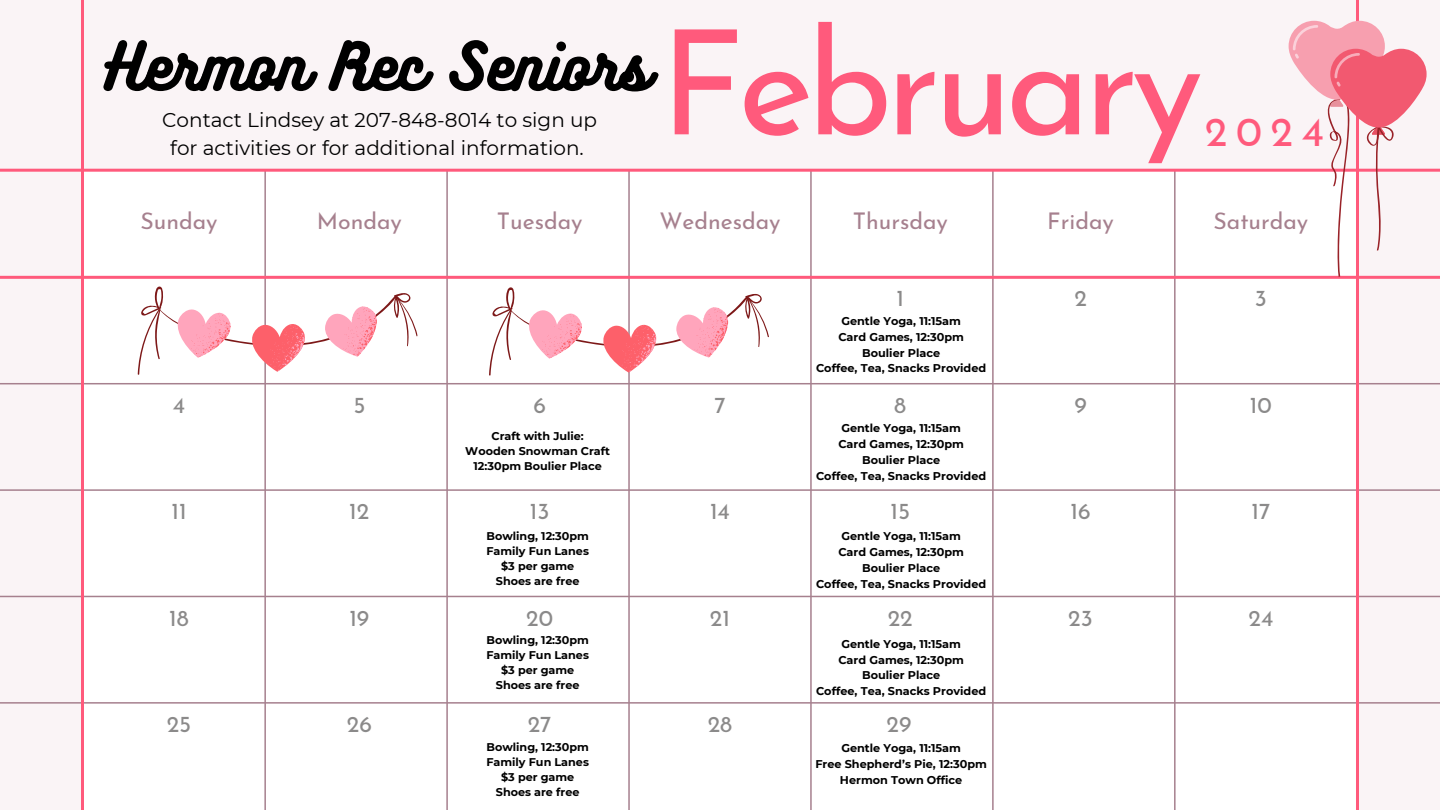
<style>
.page{position:relative;width:1440px;height:810px;background:#faf4f6}
.page>*{position:absolute;margin:0;border:0;box-sizing:border-box;transform-origin:0 0}
.t1{font:145.1px "Josefin Sans";letter-spacing:-.05em;color:#ff5a7c}
.t2{font:58.7px "Bukhari Script";color:#000}
.t3{font:41.6px "Josefin Sans";color:#ff5a7c}
.t4{font:23px "Josefin Sans";color:#a6808e}
.t5{font:23px "Josefin Sans";color:#8b8a8a}
.t6{font:20px/27.8px "Montserrat";color:#000;text-align:center}
.t7{font:700 11.2px "Montserrat";color:#000}
</style>
<div class="page">
<div style="left:82px;top:170px;width:1275px;height:640px;background:#fff"></div>
<hr style="left:264px;top:170px;width:2px;height:640px;background:#a6808e">
<hr style="left:446px;top:170px;width:2px;height:640px;background:#a6808e">
<hr style="left:628px;top:170px;width:2px;height:640px;background:#a6808e">
<hr style="left:810px;top:170px;width:2px;height:640px;background:#a6808e">
<hr style="left:992px;top:170px;width:2px;height:640px;background:#a6808e">
<hr style="left:1174px;top:170px;width:2px;height:640px;background:#a6808e">
<hr style="left:0;top:489px;width:1440px;height:2px;background:#a6808e">
<hr style="left:0;top:383px;width:1440px;height:1px;background:#a6808e">
<hr style="left:0;top:596px;width:1440px;height:1px;background:#a6808e">
<hr style="left:0;top:702px;width:1440px;height:2px;background:#a6808e">
<hr style="left:0;top:169px;width:1440px;height:3px;background:#ff5a7c">
<hr style="left:0;top:276px;width:1440px;height:3px;background:#ff5a7c">
<hr style="left:81px;top:0;width:3px;height:810px;background:#ff5a7c">
<hr style="left:1356px;top:0;width:3px;height:810px;background:#ff5a7c">
<svg style="left:1289px;top:21px;width:138px;height:256px"></svg>
<svg style="left:136px;top:278px;width:285px;height:115px"></svg>
<svg style="left:488px;top:278px;width:284px;height:116px"></svg>
<p class="t2" style="left:105px;top:28px;width:546px">Hermon Rec Seniors</p>
<p class="t6" style="left:162px;top:106px;width:436px">Contact Lindsey at 207-848-8014 to sign up for activities or for additional information.</p>
<h1 class="t1" style="left:660px;top:26px;width:545px">February</h1>
<p class="t3" style="left:1205px;top:114px;width:121px">2024</p>
<p class="t4" style="left:140px;top:212px;width:79px">Sunday</p>
<p class="t4" style="left:317px;top:212px;width:87px">Monday</p>
<p class="t4" style="left:497px;top:212px;width:87px">Tuesday</p>
<p class="t4" style="left:659px;top:212px;width:123px">Wednesday</p>
<p class="t4" style="left:853px;top:212px;width:97px">Thursday</p>
<p class="t4" style="left:1047px;top:212px;width:68px">Friday</p>
<p class="t4" style="left:1213px;top:212px;width:96px">Saturday</p>
<p class="t5" style="left:897px;top:289px;width:9px">1</p>
<p class="t5" style="left:1074px;top:289px;width:14px">2</p>
<p class="t5" style="left:1255px;top:289px;width:14px">3</p>
<p class="t7" style="left:841px;top:314px;width:121px">Gentle Yoga, 11:15am</p>
<p class="t7" style="left:838px;top:330px;width:127px">Card Games, 12:30pm</p>
<p class="t7" style="left:862px;top:346px;width:79px">Boulier Place</p>
<p class="t7" style="left:816px;top:362px;width:172px">Coffee, Tea, Snacks Provided</p>
<h4 class="t5" style="left:173px;top:395px;width:14px">4</h4>
<h3 class="t5" style="left:353px;top:395px;width:14px">5</h3>
<h4 class="t5" style="left:533px;top:395px;width:14px">6</h4>
<h4 class="t5" style="left:714px;top:395px;width:13px">7</h4>
<p class="t5" style="left:894px;top:395px;width:14px">8</p>
<h2 class="t5" style="left:1074px;top:395px;width:14px">9</h2>
<h5 class="t5" style="left:1250px;top:395px;width:23px">10</h5>
<p class="t7" style="left:492px;top:429px;width:94px">Craft with Julie:</p>
<p class="t7" style="left:465px;top:444px;width:146px">Wooden Snowman Craft</p>
<p class="t7" style="left:474px;top:459px;width:130px">12:30pm Boulier Place</p>
<p class="t7" style="left:841px;top:422px;width:121px">Gentle Yoga, 11:15am</p>
<p class="t7" style="left:838px;top:437px;width:127px">Card Games, 12:30pm</p>
<p class="t7" style="left:862px;top:453px;width:79px">Boulier Place</p>
<p class="t7" style="left:816px;top:469px;width:172px">Coffee, Tea, Snacks Provided</p>
<p class="t5" style="left:171px;top:502px;width:17px">11</p>
<h4 class="t5" style="left:349px;top:502px;width:22px">12</h4>
<p class="t5" style="left:530px;top:502px;width:21px">13</p>
<p class="t5" style="left:710px;top:502px;width:21px">14</p>
<h4 class="t5" style="left:890px;top:502px;width:21px">15</h4>
<h4 class="t5" style="left:1071px;top:502px;width:22px">16</h4>
<h4 class="t5" style="left:1251px;top:502px;width:20px">17</h4>
<p class="t7" style="left:487px;top:529px;width:104px">Bowling, 12:30pm</p>
<p class="t7" style="left:486px;top:544px;width:104px">Family Fun Lanes</p>
<p class="t7" style="left:501px;top:559px;width:75px">$3 per game</p>
<p class="t7" style="left:496px;top:574px;width:85px">Shoes are free</p>
<p class="t7" style="left:841px;top:530px;width:121px">Gentle Yoga, 11:15am</p>
<p class="t7" style="left:838px;top:545px;width:127px">Card Games, 12:30pm</p>
<p class="t7" style="left:862px;top:561px;width:79px">Boulier Place</p>
<p class="t7" style="left:816px;top:577px;width:172px">Coffee, Tea, Snacks Provided</p>
<p class="t5" style="left:169px;top:608px;width:21px">18</p>
<p class="t5" style="left:349px;top:608px;width:21px">19</p>
<p class="t5" style="left:526px;top:608px;width:28px">20</p>
<p class="t5" style="left:710px;top:608px;width:22px">21</p>
<p class="t5" style="left:888px;top:608px;width:27px">22</p>
<p class="t5" style="left:1068px;top:608px;width:26px">23</p>
<p class="t5" style="left:1248px;top:608px;width:26px">24</p>
<p class="t7" style="left:487px;top:633px;width:104px">Bowling, 12:30pm</p>
<p class="t7" style="left:486px;top:648px;width:104px">Family Fun Lanes</p>
<p class="t7" style="left:501px;top:663px;width:75px">$3 per game</p>
<p class="t7" style="left:496px;top:678px;width:85px">Shoes are free</p>
<p class="t5" style="left:167px;top:715px;width:26px">25</p>
<p class="t5" style="left:347px;top:715px;width:27px">26</p>
<p class="t5" style="left:528px;top:715px;width:25px">27</p>
<p class="t5" style="left:708px;top:715px;width:26px">28</p>
<p class="t7" style="left:487px;top:740px;width:104px">Bowling, 12:30pm</p>
<p class="t7" style="left:486px;top:755px;width:104px">Family Fun Lanes</p>
<p class="t7" style="left:501px;top:770px;width:75px">$3 per game</p>
<p class="t7" style="left:496px;top:785px;width:85px">Shoes are free</p>
<p class="t7" style="left:841px;top:637px;width:121px">Gentle Yoga, 11:15am</p>
<p class="t7" style="left:838px;top:653px;width:127px">Card Games, 12:30pm</p>
<p class="t7" style="left:862px;top:668px;width:79px">Boulier Place</p>
<p class="t7" style="left:816px;top:684px;width:172px">Coffee, Tea, Snacks Provided</p>
<p class="t5" style="left:887px;top:715px;width:26px">29</p>
<p class="t7" style="left:841px;top:741px;width:121px">Gentle Yoga, 11:15am</p>
<p class="t7" style="left:815px;top:757px;width:173px">Free Shepherd’s Pie, 12:30pm</p>
<p class="t7" style="left:840px;top:773px;width:124px">Hermon Town Office</p>
</div>
